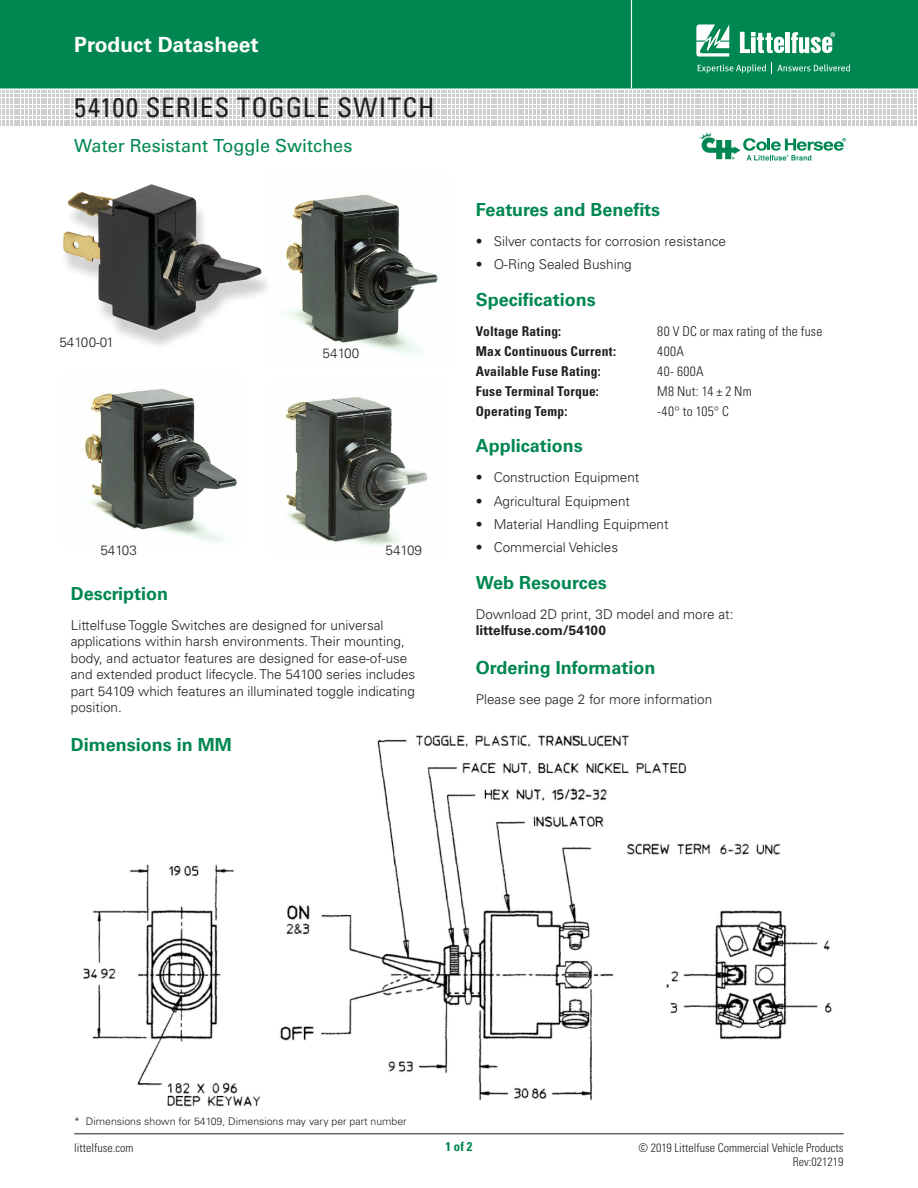
<style>
.page{position:relative;width:918px;height:1188px;background:#fff}
.page>*{position:absolute;margin:0;border:0;box-sizing:border-box;transform-origin:0 0}
.Head_Large{font:condensed 27px "Univers LT Std";letter-spacing:.04em;color:#231f20}
.t1{font:700 21px "Univers LT Std";color:#fff}
.Green_Subheads{font:700 18px "Univers LT Std";color:#008751}
.Head{font:18px "Univers LT Std";color:#008751}
.Body_text{font:300 13.5px/16.5px "Univers LT Std";color:#231f20}
.Specifications{font:700 condensed 13.5px "Univers LT Std";letter-spacing:.015em;color:#231f20}
.Specifications-2{font:300 condensed 13.5px "Univers LT Std";letter-spacing:.02em;color:#231f20}
.Footnotes__7_21_2010{font:300 13.5px "Univers LT Std";color:#231f20}
.t2{font:700 condensed 12.75px "Univers LT Std";color:#008751}
.t3{font:300 condensed 12px/13.5px "Univers LT Std";color:#231f20;text-align:right}
.t4{font:300 10.5px "Univers LT Std";color:#231f20}
.s1{font-weight:700}
</style>
<div class="page">
<div style="left:0;top:0;width:918px;height:88px;background:#008751"></div>
<hr style="left:631px;top:0;width:1px;height:88px;background:#fff">
<hr style="left:74px;top:1134px;width:770px;height:1px;background:#231f20">
<svg style="left:0;top:91px;width:917px;height:35px"></svg>
<svg style="left:696px;top:24px;width:33px;height:33px"></svg>
<hr style="left:786px;top:32px;width:4px;height:21px;background:#fff">
<svg style="left:791px;top:32px;width:44px;height:21px"></svg>
<svg style="left:740px;top:32px;width:44px;height:21px"></svg>
<svg style="left:698px;top:64px;width:68px;height:9px"></svg>
<svg style="left:772px;top:63px;width:78px;height:11px"></svg>
<img style="left:83px;top:734px;width:749px;height:373px">
<img style="left:285px;top:194px;width:153px;height:161px">
<img style="left:63px;top:184px;width:205px;height:159px">
<img style="left:85px;top:388px;width:152px;height:154px">
<img style="left:285px;top:397px;width:143px;height:149px">
<svg style="left:699px;top:132px;width:147px;height:29px"></svg>
<h2 class="t1" style="left:74px;top:32px;width:186px">Product Datasheet</h2>
<p class="Head_Large" style="left:74px;top:91px;width:362px">54100 SERIES TOGGLE SWITCH</p>
<p class="Head" style="left:74px;top:135px;width:280px">Water Resistant Toggle Switches</p>
<p class="Footnotes__7_21_2010" style="left:59px;top:334px;width:56px">54100-01</p>
<p class="Footnotes__7_21_2010" style="left:323px;top:345px;width:38px">54100</p>
<p class="Footnotes__7_21_2010" style="left:100px;top:542px;width:38px">54103</p>
<p class="Footnotes__7_21_2010" style="left:386px;top:542px;width:38px">54109</p>
<p class="Green_Subheads" style="left:71px;top:583px;width:99px">Description</p>
<p class="Body_text" style="left:71px;top:617px;width:346px">Littelfuse Toggle Switches are designed for universal applications within harsh environments. Their mounting, body, and actuator features are designed for ease-of-use and extended product lifecycle. The 54100 series includes part 54109 which features an illuminated toggle indicating position.</p>
<p class="Green_Subheads" style="left:71px;top:734px;width:162px">Dimensions in MM</p>
<p class="Green_Subheads" style="left:476px;top:199px;width:186px">Features and Benefits</p>
<p class="Body_text" style="left:476px;top:233px;width:252px">• Silver contacts for corrosion resistance</p>
<p class="Body_text" style="left:476px;top:256px;width:158px">• O-Ring Sealed Bushing</p>
<p class="Green_Subheads" style="left:476px;top:289px;width:122px">Specifications</p>
<p class="Specifications" style="left:476px;top:323px;width:87px">Voltage Rating:</p>
<p class="Specifications-2" style="left:657px;top:323px;width:167px">80 V DC or max rating of the fuse</p>
<p class="Specifications" style="left:476px;top:343px;width:142px">Max Continuous Current:</p>
<p class="Specifications-2" style="left:657px;top:343px;width:28px">400A</p>
<p class="Specifications" style="left:476px;top:363px;width:127px">Available Fuse Rating:</p>
<p class="Specifications-2" style="left:657px;top:363px;width:48px">40- 600A</p>
<p class="Specifications" style="left:476px;top:383px;width:125px">Fuse Terminal Torque:</p>
<p class="Specifications-2" style="left:657px;top:383px;width:96px">M8 Nut: 14 ± 2 Nm</p>
<p class="Specifications" style="left:476px;top:403px;width:93px">Operating Temp:</p>
<p class="Specifications-2" style="left:657px;top:403px;width:73px">-40° to 105° C</p>
<p class="Green_Subheads" style="left:476px;top:436px;width:109px">Applications</p>
<p class="Body_text" style="left:476px;top:469px;width:165px">• Construction Equipment</p>
<p class="Body_text" style="left:476px;top:493px;width:156px">• Agricultural Equipment</p>
<p class="Body_text" style="left:476px;top:516px;width:194px">• Material Handling Equipment</p>
<p class="Body_text" style="left:476px;top:539px;width:144px">• Commercial Vehicles</p>
<p class="Green_Subheads" style="left:476px;top:572px;width:132px">Web Resources</p>
<p class="Body_text" style="left:476px;top:606px;width:259px">Download 2D print, 3D model and more at: <span class="s1">littelfuse.com/54100</span></p>
<p class="Green_Subheads" style="left:476px;top:657px;width:181px">Ordering Information</p>
<p class="Body_text" style="left:476px;top:691px;width:238px">Please see page 2 for more information</p>
<p class="t4" style="left:74px;top:1115px;width:334px">* Dimensions shown for 54109, Dimensions may vary per part number</p>
<p class="t3" style="left:74px;top:1141px;width:61px">littelfuse.com</p>
<p class="t2" style="left:445px;top:1139px;width:29px">1 of 2</p>
<p class="t3" style="left:638px;top:1141px;width:207px">© 2019 Littelfuse Commercial Vehicle Products<br>Rev:021219</p>
</div>
